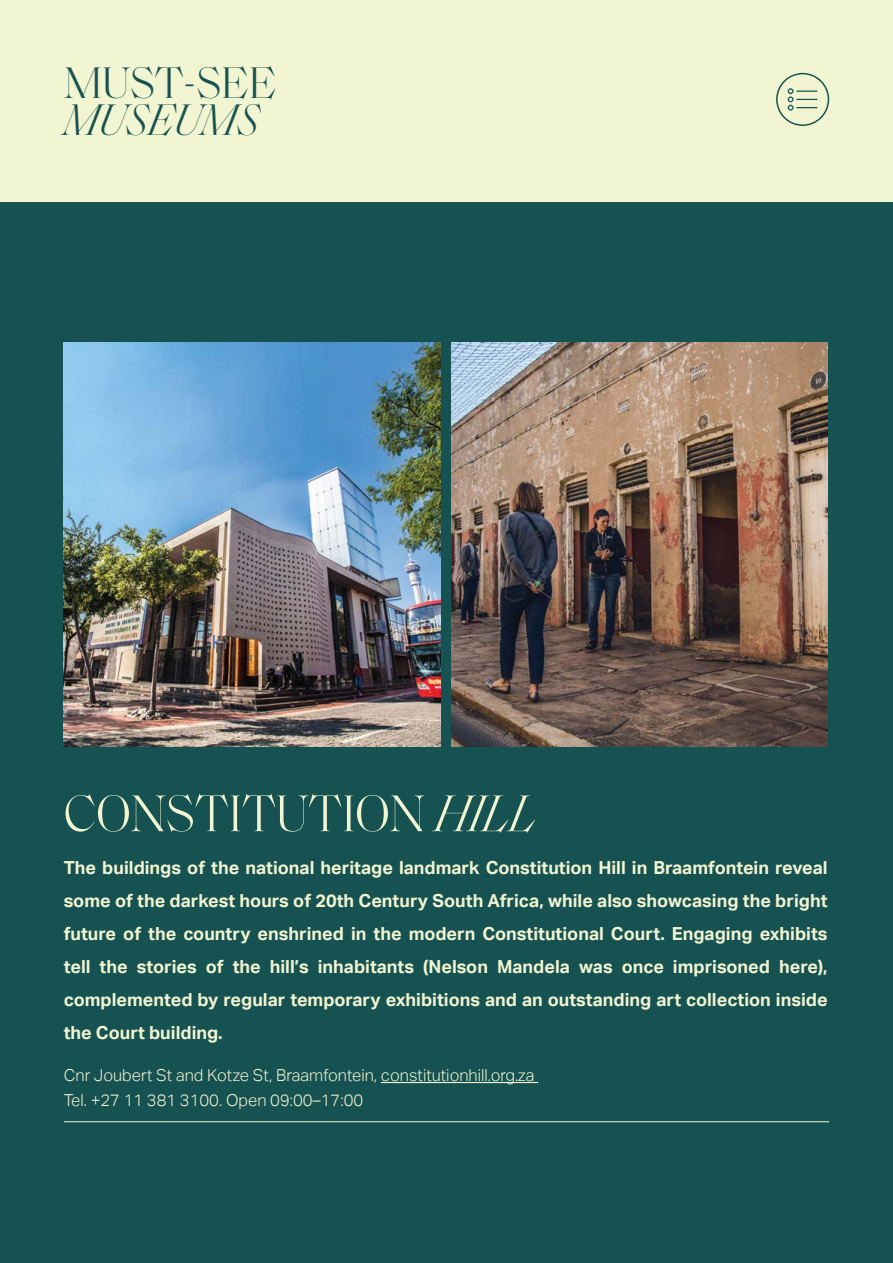
<style>
.page{position:relative;width:893px;height:1263px;background:#fff}
.page>*{position:absolute;margin:0;border:0;box-sizing:border-box;transform-origin:0 0}
.t1{font:300 52.5px "Saol Display";color:#f2f5d1}
.t2{font:300 45px "Saol Display";color:#175252}
.t3{font:italic 300 45px "Saol Display";color:#175252}
.t4{font:700 18px/33px "Aktiv Grotesk";color:#f2f5d1;text-align:justify}
.t5{font:300 16.5px/25.5px "Aktiv Grotesk";color:#f2f5d1}
.s1{font-style:italic}
</style>
<div class="page">
<div style="left:0;top:202px;width:893px;height:1061px;background:#175252"></div>
<hr style="left:381px;top:1082px;width:157px;height:1px;background:#f2f5d1">
<hr style="left:64px;top:1121px;width:765px;height:1px;background:#f2f5d1">
<img style="left:64px;top:343px;width:376px;height:404px">
<img style="left:451px;top:343px;width:377px;height:404px">
<div style="left:0;top:0;width:893px;height:202px;background:#f2f5d1"></div>
<div style="left:776px;top:73px;width:53px;height:53px;border:2px solid #175252;border-radius:50%"></div>
<svg style="left:788px;top:88px;width:29px;height:23px"></svg>
<h2 class="t2" style="left:64px;top:50px;width:214px">MUST-SEE</h2>
<h2 class="t3" style="left:64px;top:88px;width:197px">MUSEUMS</h2>
<h1 class="t1" style="left:64px;top:776px;width:474px">CONSTITUTION <span class="s1">HILL</span></h1>
<p class="t4" style="left:64px;top:851px;width:765px">The buildings of the national heritage landmark Constitution Hill in Braamfontein reveal some of the darkest hours of 20th Century South Africa, while also showcasing the bright future of the country enshrined in the modern Constitutional Court. Engaging exhibits tell the stories of the hill’s inhabitants (Nelson Mandela was once imprisoned here), complemented by regular temporary exhibitions and an outstanding art collection inside the Court building.</p>
<p class="t5" style="left:64px;top:1062px;width:472px">Cnr Joubert St and Kotze St, Braamfontein, constitutionhill.org.za<br>Tel. +27 11 381 3100. Open 09:00–17:00</p>
</div>
